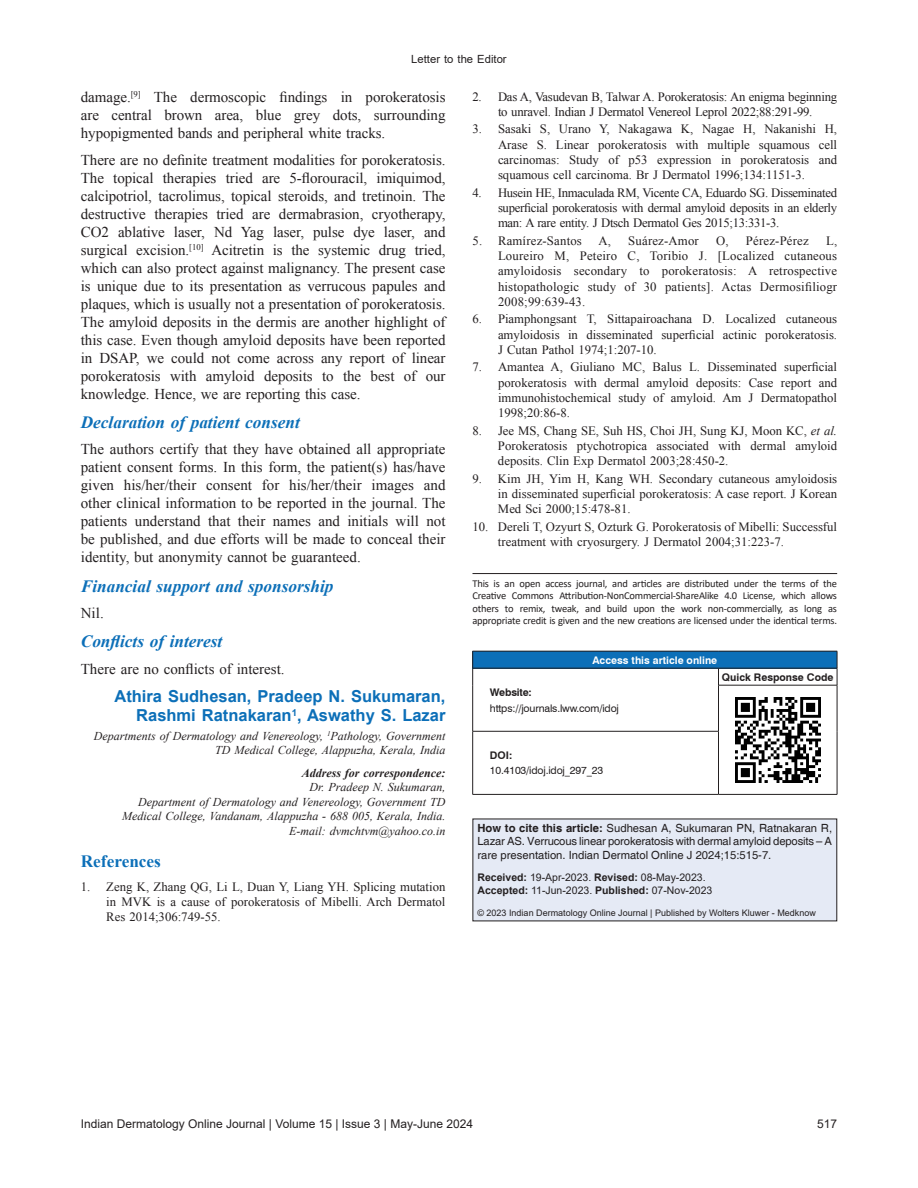
<style>
.page{position:relative;width:918px;height:1188px;background:#fff}
.page>*{position:absolute;margin:0;border:0;box-sizing:border-box;transform-origin:0 0}
.t1{font:italic 700 17.25px "Times New Roman";color:#0c6fb8}
.t2{font:700 17.25px "Times New Roman";color:#0c6fb8}
.AU{font:700 16.5px/19.5px "Arial";color:#0c6fb8;text-align:right}
.TX{font:15px/18px "Times New Roman";letter-spacing:-.005em;color:#231f20;text-align:justify}
.REF{font:12.75px/15.3px "Times New Roman";color:#231f20;text-align:justify}
.REF-2{font:12.75px/15.3px "Times New Roman";letter-spacing:-.02em;color:#231f20;text-align:center}
.ADD{font:italic 12px/14.4px "Times New Roman";color:#231f20;text-align:right}
.AFF{font:italic 12px/14.4px "Times New Roman";color:#231f20;text-align:right}
.t3{font:12px "Arial";color:#231f20}
.HTC{font:11.25px/13.5px "Helvetica";color:#231f20;text-align:justify}
.t4{font:11.25px "Arial";color:#231f20}
.TX-2{font:10.5px/12.6px "Calibri";letter-spacing:-.02em;color:#231f20;text-align:justify}
.HIS{font:10.5px "Arial";color:#231f20}
.Website{font:10.5px "Swiss 721 BT";letter-spacing:-.015em;color:#231f20}
.DOI{font:10.5px "Swiss 721 BT";letter-spacing:-.015em;color:#231f20}
.ATAO{font:700 10.5px "Swiss 721 BT";color:#fff}
.QRC{font:700 10.5px "Swiss 721 BT";color:#231f20}
.Website-2{font:700 10.5px "Swiss 721 BT";letter-spacing:-.015em;color:#231f20}
.DOI-2{font:700 10.5px "Swiss 721 BT";color:#231f20}
.HIS-2{font:9px "Arial";color:#231f20}
.s1{font-weight:700}
.s2{font-style:italic}
</style>
<div class="page">
<hr style="left:472px;top:573px;width:365px;height:1px;background:#231f20">
<div style="left:473px;top:819px;width:364px;height:102px;background:#e5eaf5"></div>
<div style="left:473px;top:651px;width:364px;height:17px;background:#0c6fb8"></div>
<hr style="left:472px;top:651px;width:246px;height:1px;background:#231f20">
<hr style="left:718px;top:651px;width:119px;height:1px;background:#231f20">
<hr style="left:472px;top:668px;width:246px;height:1px;background:#231f20">
<svg style="left:472px;top:651px;width:1px;height:34px"></svg>
<hr style="left:718px;top:668px;width:119px;height:1px;background:#231f20">
<svg style="left:718px;top:668px;width:1px;height:17px"></svg>
<svg style="left:837px;top:651px;width:1px;height:34px"></svg>
<hr style="left:472px;top:685px;width:1px;height:46px;background:#231f20">
<hr style="left:718px;top:685px;width:119px;height:1px;background:#231f20">
<hr style="left:718px;top:685px;width:1px;height:46px;background:#231f20">
<hr style="left:837px;top:685px;width:1px;height:46px;background:#231f20">
<hr style="left:472px;top:731px;width:247px;height:1px;background:#231f20">
<hr style="left:472px;top:731px;width:1px;height:63px;background:#231f20">
<hr style="left:718px;top:731px;width:1px;height:63px;background:#231f20">
<hr style="left:837px;top:731px;width:1px;height:63px;background:#231f20">
<hr style="left:718px;top:794px;width:119px;height:1px;background:#231f20">
<hr style="left:472px;top:794px;width:246px;height:1px;background:#231f20">
<img style="left:735px;top:697px;width:85px;height:85px">
<p class="t4" style="left:411px;top:51px;width:97px">Letter to the Editor</p>
<p class="TX" style="left:81px;top:88px;width:366px">damage.<sup>[9]</sup> The dermoscopic findings in porokeratosis are central brown area, blue grey dots, surrounding hypopigmented bands and peripheral white tracks.</p>
<p class="TX" style="left:81px;top:150px;width:366px">There are no definite treatment modalities for porokeratosis.<br>The topical therapies tried are 5‑florouracil, imiquimod, calcipotriol, tacrolimus, topical steroids, and tretinoin. The destructive therapies tried are dermabrasion, cryotherapy, CO2 ablative laser, Nd Yag laser, pulse dye laser, and surgical excision.<sup>[10]</sup> Acitretin is the systemic drug tried, which can also protect against malignancy. The present case is unique due to its presentation as verrucous papules and plaques, which is usually not a presentation of porokeratosis.<br>The amyloid deposits in the dermis are another highlight of this case. Even though amyloid deposits have been reported in DSAP, we could not come across any report of linear porokeratosis with amyloid deposits to the best of our knowledge. Hence, we are reporting this case.</p>
<h2 class="t1" style="left:81px;top:410px;width:221px">Declaration of patient consent</h2>
<p class="TX" style="left:81px;top:440px;width:366px">The authors certify that they have obtained all appropriate patient consent forms. In this form, the patient(s) has/have given his/her/their consent for his/her/their images and other clinical information to be reported in the journal. The patients understand that their names and initials will not be published, and due efforts will be made to conceal their identity, but anonymity cannot be guaranteed.</p>
<h2 class="t1" style="left:81px;top:574px;width:254px">Financial support and sponsorship</h2>
<p class="TX" style="left:81px;top:604px;width:24px">Nil.</p>
<h2 class="t1" style="left:81px;top:629px;width:143px">Conflicts of interest</h2>
<p class="TX" style="left:81px;top:659px;width:205px">There are no conflicts of interest.</p>
<p class="AU" style="left:114px;top:686px;width:332px">Athira Sudhesan, Pradeep N. Sukumaran,<br>Rashmi Ratnakaran<sup>1</sup>, Aswathy S. Lazar</p>
<p class="AFF" style="left:94px;top:728px;width:353px">Departments of Dermatology and Venereology, <sup>1</sup>Pathology, Government<br>TD Medical College, Alappuzha, Kerala, India</p>
<p class="ADD" style="left:122px;top:766px;width:325px"><span class="s1">Address for correspondence:<br></span>Dr. Pradeep N. Sukumaran,<br>Department of Dermatology and Venereology, Government TD Medical College, Vandanam, Alappuzha ‑ 688 005, Kerala, India.<br>E‑mail: dvmchtvm@yahoo.co.in</p>
<h1 class="t2" style="left:81px;top:849px;width:82px">References</h1>
<p class="REF" style="left:106px;top:878px;width:341px;text-indent:-26px">1. Zeng K, Zhang QG, Li L, Duan Y, Liang YH. Splicing mutation in MVK is a cause of porokeratosis of Mibelli. Arch Dermatol Res 2014;306:749‑55.</p>
<p class="REF-2" style="left:472px;top:88px;width:366px">2. Das A, Vasudevan B, Talwar A. Porokeratosis: An enigma beginning to unravel. Indian J Dermatol Venereol Leprol 2022;88:291‑99.</p>
<p class="REF" style="left:498px;top:121px;width:341px;text-indent:-26px">3. Sasaki S, Urano Y, Nakagawa K, Nagae H, Nakanishi H, Arase S. Linear porokeratosis with multiple squamous cell carcinomas: Study of p53 expression in porokeratosis and squamous cell carcinoma. Br J Dermatol 1996;134:1151‑3.</p>
<p class="REF" style="left:498px;top:184px;width:341px;text-indent:-26px">4. Husein HE, Inmaculada RM, Vicente CA, Eduardo SG. Disseminated superficial porokeratosis with dermal amyloid deposits in an elderly man: A rare entity. J Dtsch Dermatol Ges 2015;13:331‑3.</p>
<p class="REF" style="left:472px;top:232px;width:111px">5. Ramírez‑Santos</p>
<p class="REF" style="left:598px;top:232px;width:14px">A,</p>
<p class="REF" style="left:628px;top:232px;width:72px">Suárez‑Amor</p>
<p class="REF" style="left:716px;top:232px;width:14px">O,</p>
<p class="REF" style="left:746px;top:232px;width:64px">Pérez‑Pérez</p>
<p class="REF" style="left:498px;top:232px;width:341px;text-indent:328px">L, Loureiro M, Peteiro C, Toribio J. [Localized cutaneous amyloidosis secondary to porokeratosis: A retrospective histopathologic study of 30 patients]. Actas Dermosifiliogr 2008;99:639‑43.</p>
<p class="REF" style="left:498px;top:311px;width:341px;text-indent:-26px">6. Piamphongsant T, Sittapairoachana D. Localized cutaneous amyloidosis in disseminated superficial actinic porokeratosis.<br>J Cutan Pathol 1974;1:207‑10.</p>
<p class="REF" style="left:498px;top:359px;width:341px;text-indent:-26px">7. Amantea A, Giuliano MC, Balus L. Disseminated superficial porokeratosis with dermal amyloid deposits: Case report and immunohistochemical study of amyloid. Am J Dermatopathol 1998;20:86‑8.</p>
<p class="REF" style="left:498px;top:422px;width:341px;text-indent:-25px">8. Jee MS, Chang SE, Suh HS, Choi JH, Sung KJ, Moon KC, <span class="s2">et al.<br></span>Porokeratosis ptychotropica associated with dermal amyloid deposits. Clin Exp Dermatol 2003;28:450‑2.</p>
<p class="REF" style="left:498px;top:470px;width:341px;text-indent:-26px">9. Kim JH, Yim H, Kang WH. Secondary cutaneous amyloidosis in disseminated superficial porokeratosis: A case report. J Korean Med Sci 2000;15:478‑81.</p>
<p class="REF" style="left:498px;top:518px;width:341px;text-indent:-26px">10. Dereli T, Ozyurt S, Ozturk G. Porokeratosis of Mibelli: Successful treatment with cryosurgery. J Dermatol 2004;31:223‑7.</p>
<p class="TX-2" style="left:472px;top:577px;width:366px">This is an open access journal, and articles are distributed under the terms of the Creative Commons Attribution‑NonCommercial‑ShareAlike 4.0 License, which allows others to remix, tweak, and build upon the work non‑commercially, as long as appropriate credit is given and the new creations are licensed under the identical terms.</p>
<p class="ATAO" style="left:592px;top:654px;width:126px">Access this article online</p>
<p class="Website-2" style="left:490px;top:686px;width:43px">Website:</p>
<p class="Website" style="left:490px;top:701px;width:131px">https://journals.lww.com/idoj</p>
<p class="DOI-2" style="left:490px;top:749px;width:24px">DOI:</p>
<p class="DOI" style="left:490px;top:764px;width:115px">10.4103/idoj.idoj_297_23</p>
<p class="QRC" style="left:722px;top:671px;width:113px">Quick Response Code</p>
<p class="HTC" style="left:478px;top:821px;width:356px"><span class="s1">How to cite this article:</span> Sudhesan A, Sukumaran PN, Ratnakaran R, Lazar AS. Verrucous linear porokeratosis with dermal amyloid deposits – A rare presentation. Indian Dermatol Online J 2024;15:515-7.</p>
<p class="HIS" style="left:478px;top:870px;width:230px"><span class="s1">Received:</span> 19-Apr-2023. <span class="s1">Revised:</span> 08-May-2023.</p>
<p class="HIS" style="left:478px;top:883px;width:236px"><span class="s1">Accepted:</span> 11-Jun-2023. <span class="s1">Published:</span> 07-Nov-2023</p>
<p class="HIS-2" style="left:478px;top:907px;width:340px">© 2023 Indian Dermatology Online Journal | Published by Wolters Kluwer - Medknow</p>
<p class="t3" style="left:81px;top:1116px;width:394px">Indian Dermatology Online Journal | Volume 15 | Issue 3 | May-June 2024</p>
<p class="t3" style="left:817px;top:1116px;width:22px">517</p>
</div>
